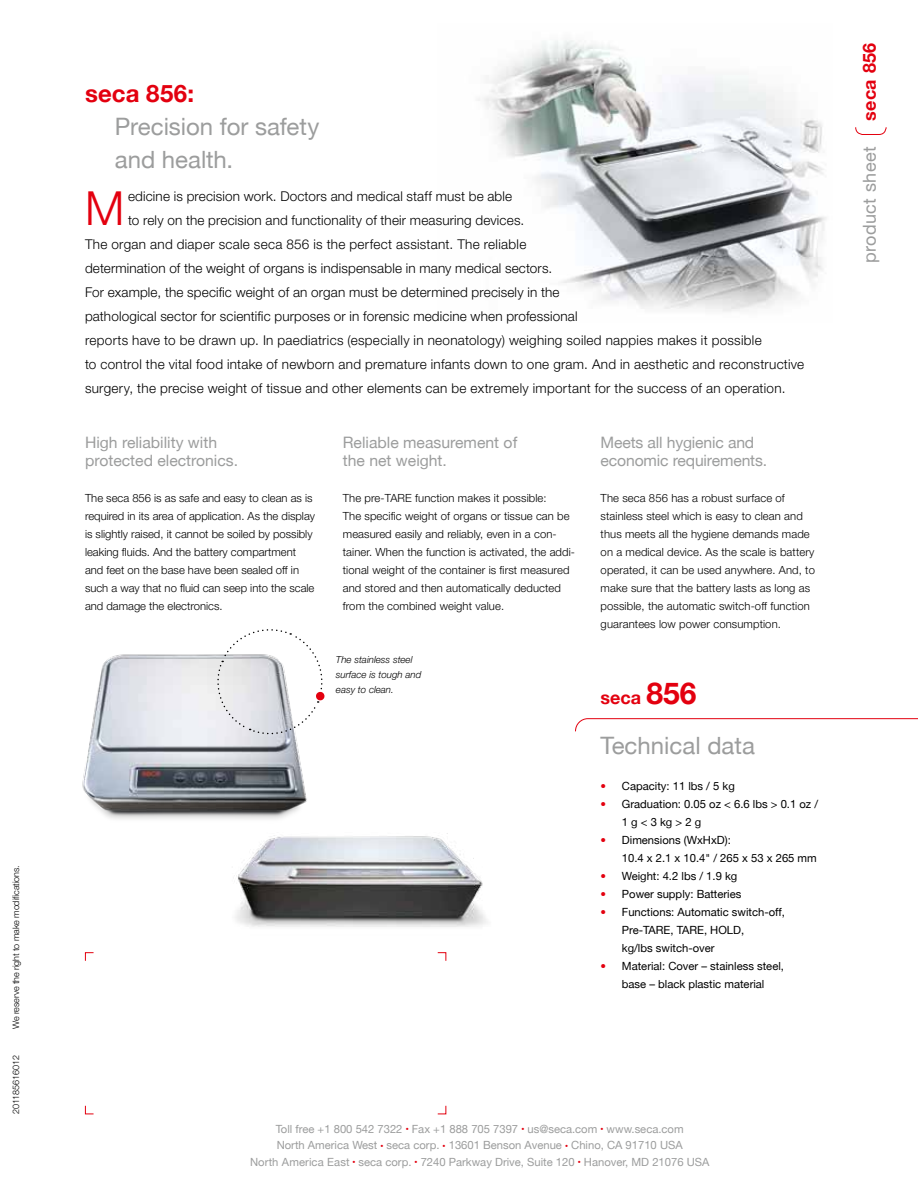
<style>
.page{position:relative;width:918px;height:1188px;background:#fff}
.page>*{position:absolute;margin:0;border:0;box-sizing:border-box;transform-origin:0 0}
.t1{font:300 47.1px "secaglobal";color:#e3000f}
.t2{font:24px/33px "secaglobal";color:#9c9d9d}
.t3{font:700 24px "secaglobal";letter-spacing:.005em;color:#e3000f}
.t4{font:700 18px "secaglobal";letter-spacing:.025em;color:#e3000f}
.t5{font:18px "secaglobal";letter-spacing:.025em;color:#9c9d9d}
.t6{font:15.75px/18px "secaglobal";color:#9c9d9d}
.t7{font:300 13.5px "secaglobal";letter-spacing:.015em;color:#000}
.t8{font:300 11.25px/18px "secaglobal";letter-spacing:.01em;color:#000}
.t9{font:11.25px/18px "secaglobal";color:#000}
.t10{font:11.25px/16.5px "secaglobal";color:#9c9d9d;text-align:center}
.t11{font:italic 300 9.75px/15px "secaglobal";color:#000}
.t12{font:300 9px "secaglobal";letter-spacing:-.01em;color:#000}
.s1{font-size:30px}
.s2{color:#e3000f}
.s3{font-size:6px;color:#e3000f}
</style>
<div class="page">
<img style="left:235px;top:833px;width:252px;height:94px">
<img style="left:82px;top:654px;width:251px;height:208px">
<svg style="left:213px;top:629px;width:114px;height:110px"></svg>
<img style="left:478px;top:40px;width:348px;height:272px">
<svg style="left:575px;top:718px;width:343px;height:14px"></svg>
<svg style="left:85px;top:952px;width:9px;height:9px"></svg>
<svg style="left:85px;top:1105px;width:9px;height:10px"></svg>
<svg style="left:437px;top:1105px;width:10px;height:10px"></svg>
<svg style="left:437px;top:952px;width:10px;height:9px"></svg>
<svg style="left:855px;top:127px;width:32px;height:8px"></svg>
<p class="t12" style="left:11px;top:1029px;width:165px;rotate:-90deg">We reserve the right to make modifications.</p>
<p class="t12" style="left:11px;top:1114px;width:61px;rotate:-90deg">201185616012</p>
<h2 class="t3" style="left:85px;top:80px;width:110px">seca 856:</h2>
<h2 class="t2" style="left:115px;top:110px;width:206px">Precision for safety and health.</h2>
<h1 class="t1" style="left:85px;top:181px;width:41px">M</h1>
<p class="t7" style="left:128px;top:188px;width:386px">edicine is precision work. Doctors and medical staff must be able</p>
<p class="t7" style="left:128px;top:212px;width:398px">to rely on the precision and functionality of their measuring devices.</p>
<p class="t7" style="left:85px;top:236px;width:443px">The organ and diaper scale seca 856 is the perfect assistant. The reliable</p>
<p class="t7" style="left:85px;top:260px;width:469px">determination of the weight of organs is indispensable in many medical sectors.</p>
<p class="t7" style="left:85px;top:284px;width:476px">For example, the specific weight of an organ must be determined precisely in the</p>
<p class="t7" style="left:85px;top:308px;width:494px">pathological sector for scientific purposes or in forensic medicine when professional</p>
<p class="t7" style="left:85px;top:332px;width:678px">reports have to be drawn up. In paediatrics (especially in neonatology) weighing soiled nappies makes it possible</p>
<p class="t7" style="left:85px;top:356px;width:721px">to control the vital food intake of newborn and premature infants down to one gram. And in aesthetic and reconstructive</p>
<p class="t7" style="left:85px;top:380px;width:702px">surgery, the precise weight of tissue and other elements can be extremely important for the success of an operation.</p>
<h3 class="t6" style="left:85px;top:434px;width:155px">High reliability with protected electronics.</h3>
<p class="t8" style="left:85px;top:489px;width:232px">The seca 856 is as safe and easy to clean as is required in its area of application. As the display is slightly raised, it cannot be soiled by possibly leaking fluids. And the battery compartment and feet on the base have been sealed off in such a way that no fluid can seep into the scale and damage the electronics.</p>
<h3 class="t6" style="left:343px;top:434px;width:176px">Reliable measurement of the net weight.</h3>
<p class="t8" style="left:343px;top:489px;width:234px">The pre-TARE function makes it possible:<br>The specific weight of organs or tissue can be measured easily and reliably, even in a con&shy;tainer. When the function is activated, the addi&shy;tional weight of the container is first measured and stored and then automatically deducted from the combined weight value.</p>
<p class="t11" style="left:336px;top:652px;width:87px">The stainless steel surface is tough and easy to clean.</p>
<h3 class="t6" style="left:601px;top:434px;width:168px">Meets all hygienic and economic requirements.</h3>
<p class="t8" style="left:601px;top:489px;width:216px">The seca 856 has a robust surface of stainless steel which is easy to clean and thus meets all the hygiene demands made on a medical device. As the scale is battery operated, it can be used anywhere. And, to make sure that the battery lasts as long as possible, the automatic switch-off function guarantees low power consumption.</p>
<h3 class="t4" style="left:601px;top:687px;width:97px">seca <span class="s1">856</span></h3>
<h2 class="t2" style="left:601px;top:730px;width:156px">Technical data</h2>
<p class="t9" style="left:601px;top:777px;width:136px"><span class="s2">•</span> Capacity: 11 lbs / 5 kg</p>
<p class="t9" style="left:622px;top:795px;width:198px;text-indent:-21px"><span class="s2">•</span> Graduation: 0.05 oz &lt; 6.6 lbs &gt; 0.1 oz /<br>1 g &lt; 3 kg &gt; 2 g</p>
<p class="t9" style="left:622px;top:831px;width:196px;text-indent:-21px"><span class="s2">•</span> Dimensions (WxHxD):<br>10.4 x 2.1 x 10.4" / 265 x 53 x 265 mm</p>
<p class="t9" style="left:601px;top:867px;width:138px"><span class="s2">•</span> Weight: 4.2 lbs / 1.9 kg</p>
<p class="t9" style="left:601px;top:885px;width:142px"><span class="s2">•</span> Power supply: Batteries</p>
<p class="t9" style="left:622px;top:903px;width:164px;text-indent:-21px"><span class="s2">•</span> Functions: Automatic switch-off,<br>Pre-TARE, TARE, HOLD,<br>kg/lbs switch-over</p>
<p class="t9" style="left:601px;top:957px;width:185px;text-align:center"><span class="s2">•</span> Material: Cover – stainless steel, base – black plastic material</p>
<h3 class="t4" style="left:859px;top:121px;width:80px;rotate:-90deg">seca 856</h3>
<h3 class="t5" style="left:859px;top:263px;width:119px;rotate:-90deg">product sheet</h3>
<p class="t10" style="left:250px;top:1121px;width:461px">Toll free +1 800 542 7322 <span class="s3">•</span> Fax +1 888 705 7397 <span class="s3">•</span> us@seca.com <span class="s3">•</span> www.seca.com<br>North America West <span class="s3">•</span> seca corp. <span class="s3">•</span> 13601 Benson Avenue <span class="s3">•</span> Chino, CA 91710 USA<br>North America East <span class="s3">•</span> seca corp. <span class="s3">•</span> 7240 Parkway Drive, Suite 120 <span class="s3">•</span> Hanover, MD 21076 USA</p>
</div>
